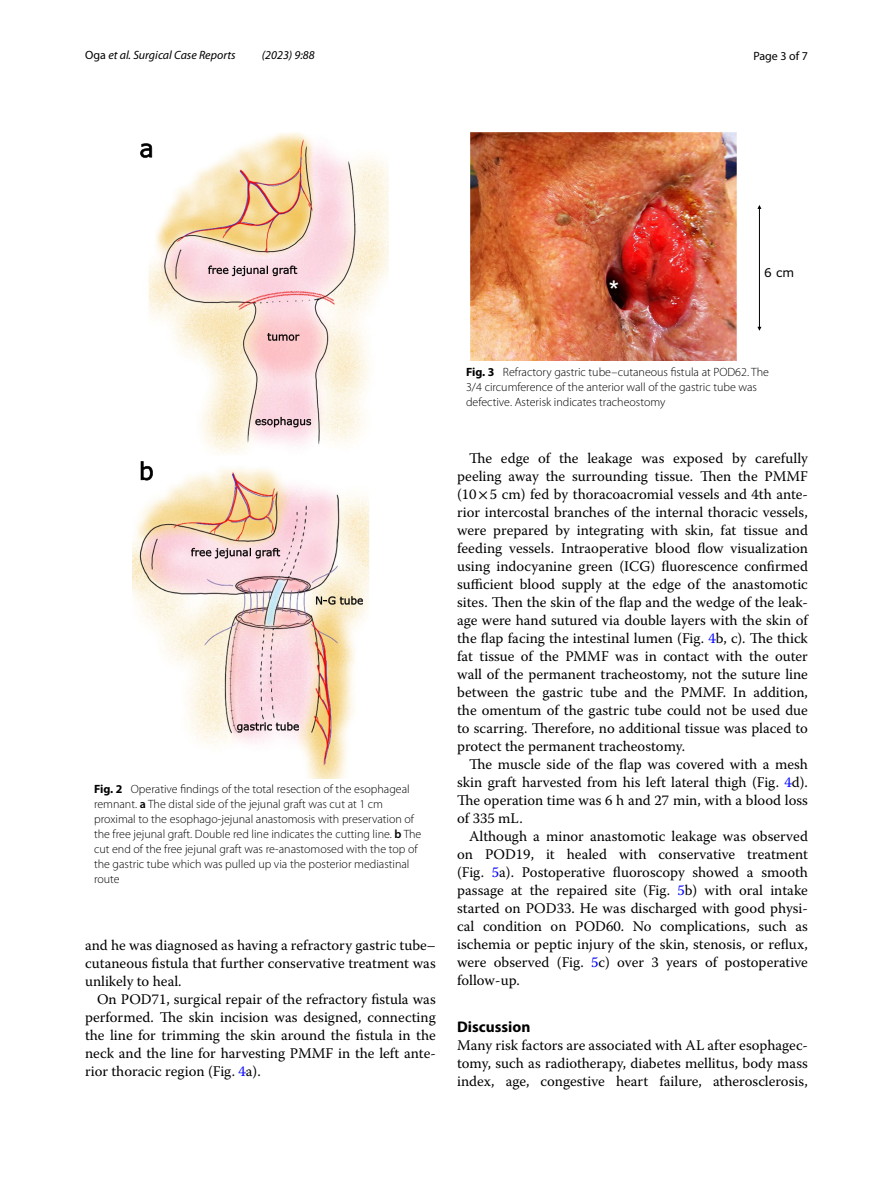
<style>
.page{position:relative;width:893px;height:1187px;background:#fff}
.page>*{position:absolute;margin:0;border:0;box-sizing:border-box;transform-origin:0 0}
.t1{font:26.85px "Arial MT2";color:#fff}
.t2{font:700 15.45px "Myriad Pro";color:#000}
.t3{font:14.7px/18px "Warnock Pro";color:#000;text-align:justify}
.t4{font:300 12px/15px "Myriad Pro";color:#000}
.t5{font:italic 12px "Myriad Pro";color:#000}
.t6{font:12px "Myriad Pro";color:#000}
.t7{font:12px "MS Reference Sans Serif 2";color:#000}
.s1{font-style:normal}
.s2{font-weight:700}
.s3{font-weight:600}
.s4{color:#00f}
.s5{font-family:"STIX"}
</style>
<div class="page">
<img style="left:133px;top:133px;width:255px;height:645px">
<svg style="left:140px;top:143px;width:12px;height:15px"></svg>
<svg style="left:255px;top:417px;width:56px;height:10px"></svg>
<svg style="left:267px;top:333px;width:32px;height:8px"></svg>
<svg style="left:208px;top:265px;width:89px;height:11px"></svg>
<svg style="left:141px;top:461px;width:12px;height:19px"></svg>
<svg style="left:191px;top:548px;width:89px;height:10px"></svg>
<svg style="left:316px;top:596px;width:47px;height:8px"></svg>
<svg style="left:237px;top:722px;width:62px;height:10px"></svg>
<img style="left:471px;top:133px;width:266px;height:228px">
<hr style="left:759px;top:208px;width:1px;height:119px;background:#000">
<p class="t5" style="left:85px;top:48px;width:152px"><span class="s1">Oga</span> et al. Surgical Case Reports</p>
<p class="t5" style="left:262px;top:48px;width:54px">(2023) 9:88</p>
<p class="t6" style="left:753px;top:48px;width:56px">Page 3 of 7</p>
<h1 class="t1" style="left:609px;top:272px;width:12px">*</h1>
<p class="t7" style="left:764px;top:264px;width:31px">6 cm</p>
<p class="t4" style="left:94px;top:782px;width:329px"><span class="s2">Fig. 2</span> Operative findings of the total resection of the esophageal remnant. <span class="s3">a</span> The distal side of the jejunal graft was cut at 1 cm proximal to the esophago-jejunal anastomosis with preservation of the free jejunal graft. Double red line indicates the cutting line. <span class="s3">b</span> The cut end of the free jejunal graft was re-anastomosed with the top of the gastric tube which was pulled up via the posterior mediastinal route</p>
<p class="t3" style="left:85px;top:936px;width:352px">and he was diagnosed as having a refractory gastric tube– cutaneous fistula that further conservative treatment was unlikely to heal.</p>
<p class="t3" style="left:85px;top:990px;width:352px;text-indent:12px">On POD71, surgical repair of the refractory fistula was performed. The skin incision was designed, connecting the line for trimming the skin around the fistula in the neck and the line for harvesting PMMF in the left ante&shy;rior thoracic region (Fig. <span class="s4">4</span>a).</p>
<p class="t4" style="left:466px;top:365px;width:304px"><span class="s2">Fig. 3</span> Refractory gastric tube–cutaneous fistula at POD62. The<br>3/4 circumference of the anterior wall of the gastric tube was defective. Asterisk indicates tracheostomy</p>
<p class="t3" style="left:457px;top:448px;width:352px;text-indent:12px">The edge of the leakage was exposed by carefully peeling away the surrounding tissue. Then the PMMF (10<span class="s5">×</span>5 cm) fed by thoracoacromial vessels and 4th ante&shy;rior intercostal branches of the internal thoracic vessels, were prepared by integrating with skin, fat tissue and feeding vessels. Intraoperative blood flow visualization using indocyanine green (ICG) fluorescence confirmed sufficient blood supply at the edge of the anastomotic sites. Then the skin of the flap and the wedge of the leak&shy;age were hand sutured via double layers with the skin of the flap facing the intestinal lumen (Fig. <span class="s4">4</span>b, c). The thick fat tissue of the PMMF was in contact with the outer wall of the permanent tracheostomy, not the suture line between the gastric tube and the PMMF. In addition, the omentum of the gastric tube could not be used due to scarring. Therefore, no additional tissue was placed to protect the permanent tracheostomy.</p>
<p class="t3" style="left:457px;top:754px;width:352px;text-indent:12px">The muscle side of the flap was covered with a mesh skin graft harvested from his left lateral thigh (Fig. <span class="s4">4</span>d).<br>The operation time was 6 h and 27 min, with a blood loss of 335 mL.</p>
<p class="t3" style="left:457px;top:826px;width:352px;text-indent:12px">Although a minor anastomotic leakage was observed on POD19, it healed with conservative treatment (Fig. <span class="s4">5</span>a). Postoperative fluoroscopy showed a smooth passage at the repaired site (Fig. <span class="s4">5</span>b) with oral intake started on POD33. He was discharged with good physi&shy;cal condition on POD60. No complications, such as ischemia or peptic injury of the skin, stenosis, or reflux, were observed (Fig. <span class="s4">5</span>c) over 3 years of postoperative follow-up.</p>
<p class="t2" style="left:457px;top:1016px;width:75px">Discussion</p>
<p class="t3" style="left:457px;top:1035px;width:352px">Many risk factors are associated with AL after esophagec&shy;tomy, such as radiotherapy, diabetes mellitus, body mass index, age, congestive heart failure, atherosclerosis,</p>
</div>
